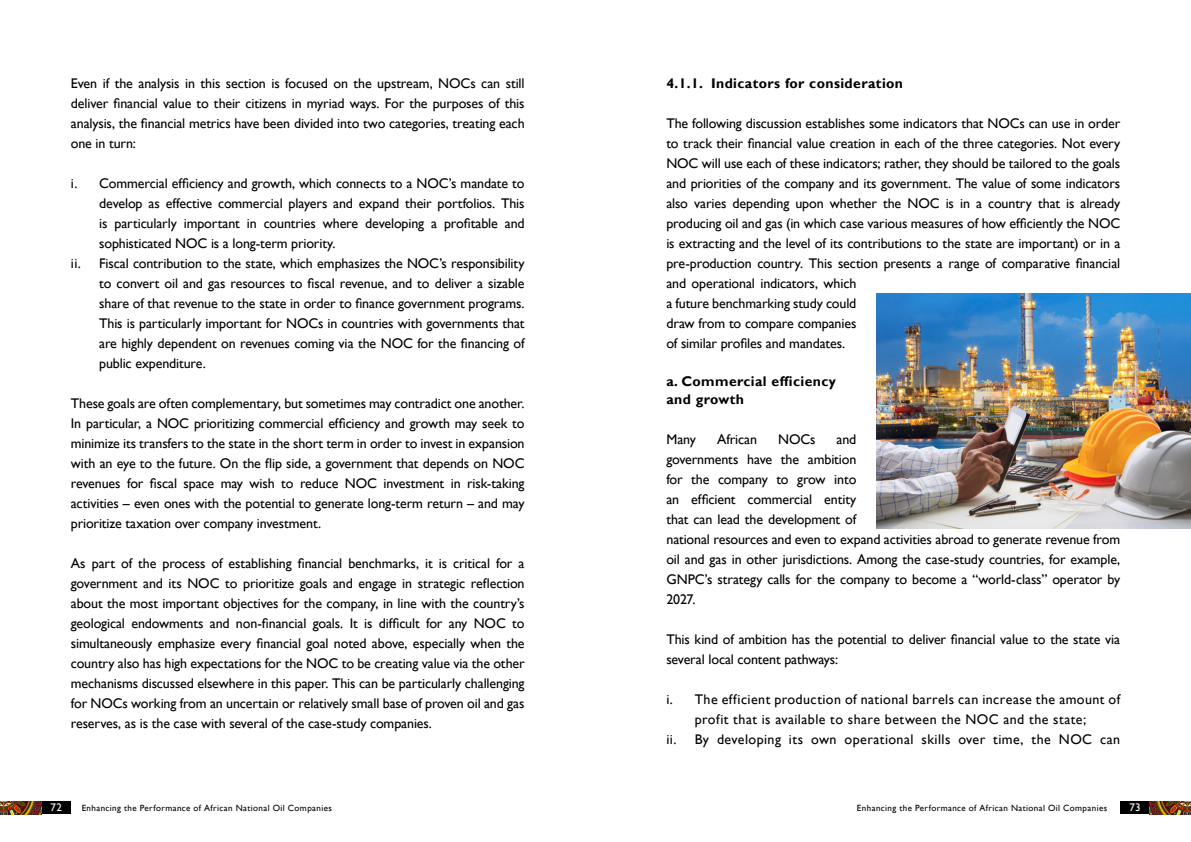
<style>
.page{position:relative;width:1191px;height:842px;background:#fff}
.page>*{position:absolute;margin:0;border:0;box-sizing:border-box;transform-origin:0 0}
.t1{font:14px/20px "Gill Sans";letter-spacing:-.01em;color:#000;text-align:justify}
.t2{font:14px/20px "Gill Sans";letter-spacing:.03em;color:#000;text-align:center}
.t3{font:700 14px/18px "Gill Sans";letter-spacing:.03em;color:#000}
.t4{font:11px "Gill Sans";color:#fff}
.t5{font:9px "Gill Sans";letter-spacing:.045em;color:#000}
</style>
<div class="page">
<div style="left:1120px;top:801px;width:29px;height:13px;background:#000"></div>
<div style="left:41px;top:801px;width:30px;height:13px;background:#000"></div>
<img style="left:0;top:801px;width:41px;height:13px">
<img style="left:1149px;top:801px;width:42px;height:13px">
<img style="left:876px;top:293px;width:315px;height:236px">
<p class="t1" style="left:71px;top:73px;width:455px">Even if the analysis in this section is focused on the upstream, NOCs can still deliver financial value to their citizens in myriad ways. For the purposes of this analysis, the financial metrics have been divided into two categories, treating each one in turn:</p>
<p class="t1" style="left:71px;top:173px;width:455px">i. Commercial efficiency and growth, which connects to a NOC’s mandate to</p>
<p class="t1" style="left:99px;top:193px;width:427px">develop as effective commercial players and expand their portfolios. This</p>
<p class="t1" style="left:99px;top:213px;width:427px">is particularly important in countries where developing a profitable and</p>
<p class="t1" style="left:99px;top:233px;width:238px">sophisticated NOC is a long-term priority.</p>
<p class="t1" style="left:71px;top:253px;width:455px">ii. Fiscal contribution to the state, which emphasizes the NOC’s responsibility</p>
<p class="t1" style="left:99px;top:273px;width:427px">to convert oil and gas resources to fiscal revenue, and to deliver a sizable</p>
<p class="t1" style="left:99px;top:293px;width:427px">share of that revenue to the state in order to finance government programs.</p>
<p class="t1" style="left:99px;top:313px;width:427px">This is particularly important for NOCs in countries with governments that</p>
<p class="t1" style="left:99px;top:333px;width:427px">are highly dependent on revenues coming via the NOC for the financing of</p>
<p class="t1" style="left:99px;top:353px;width:108px">public expenditure.</p>
<p class="t1" style="left:71px;top:393px;width:455px">These goals are often complementary, but sometimes may contradict one another.<br>In particular, a NOC prioritizing commercial efficiency and growth may seek to minimize its transfers to the state in the short term in order to invest in expansion with an eye to the future. On the flip side, a government that depends on NOC revenues for fiscal space may wish to reduce NOC investment in risk-taking activities – even ones with the potential to generate long-term return – and may prioritize taxation over company investment.</p>
<p class="t1" style="left:71px;top:553px;width:455px">As part of the process of establishing financial benchmarks, it is critical for a government and its NOC to prioritize goals and engage in strategic reflection about the most important objectives for the company, in line with the country’s geological endowments and non-financial goals. It is difficult for any NOC to simultaneously emphasize every financial goal noted above, especially when the country also has high expectations for the NOC to be creating value via the other mechanisms discussed elsewhere in this paper. This can be particularly challenging for NOCs working from an uncertain or relatively small base of proven oil and gas reserves, as is the case with several of the case-study companies.</p>
<p class="t3" style="left:666px;top:74px;width:238px">4.1.1. Indicators for consideration</p>
<p class="t1" style="left:666px;top:113px;width:455px;text-align:left">The following discussion establishes some indicators that NOCs can use in order to track their financial value creation in each of the three categories. Not every NOC will use each of these indicators; rather, they should be tailored to the goals and priorities of the company and its government. The value of some indicators also varies depending upon whether the NOC is in a country that is already producing oil and gas (in which case various measures of how efficiently the NOC is extracting and the level of its contributions to the state are important) or in a pre-production country. This section presents a range of comparative financial and operational indicators, which<br>a future benchmarking study could<br>draw from to compare companies<br>of similar profiles and mandates.</p>
<p class="t3" style="left:666px;top:372px;width:171px">a. Commercial efficiency and growth</p>
<p class="t1" style="left:666px;top:429px;width:31px">Many</p>
<p class="t1" style="left:717px;top:429px;width:41px">African</p>
<p class="t1" style="left:778px;top:429px;width:39px">NOCs</p>
<p class="t1" style="left:666px;top:429px;width:455px;text-align:left;text-indent:170px">and<br>governments have the ambition<br>for the company to grow into<br>an efficient commercial entity<br>that can lead the development of<br>national resources and even to expand activities abroad to generate revenue from oil and gas in other jurisdictions. Among the case-study countries, for example, GNPC’s strategy calls for the company to become a “world-class” operator by 2027.</p>
<p class="t1" style="left:666px;top:629px;width:455px">This kind of ambition has the potential to deliver financial value to the state via several local content pathways:</p>
<p class="t2" style="left:666px;top:689px;width:455px">i. The efficient production of national barrels can increase the amount of profit that is available to share between the NOC and the state;<br>ii. By developing its own operational skills over time, the NOC can</p>
<p class="t4" style="left:50px;top:801px;width:13px">72</p>
<p class="t5" style="left:82px;top:802px;width:252px">Enhancing the Performance of African National Oil Companies</p>
<p class="t5" style="left:857px;top:802px;width:252px">Enhancing the Performance of African National Oil Companies</p>
<p class="t4" style="left:1129px;top:801px;width:13px">73</p>
</div>
